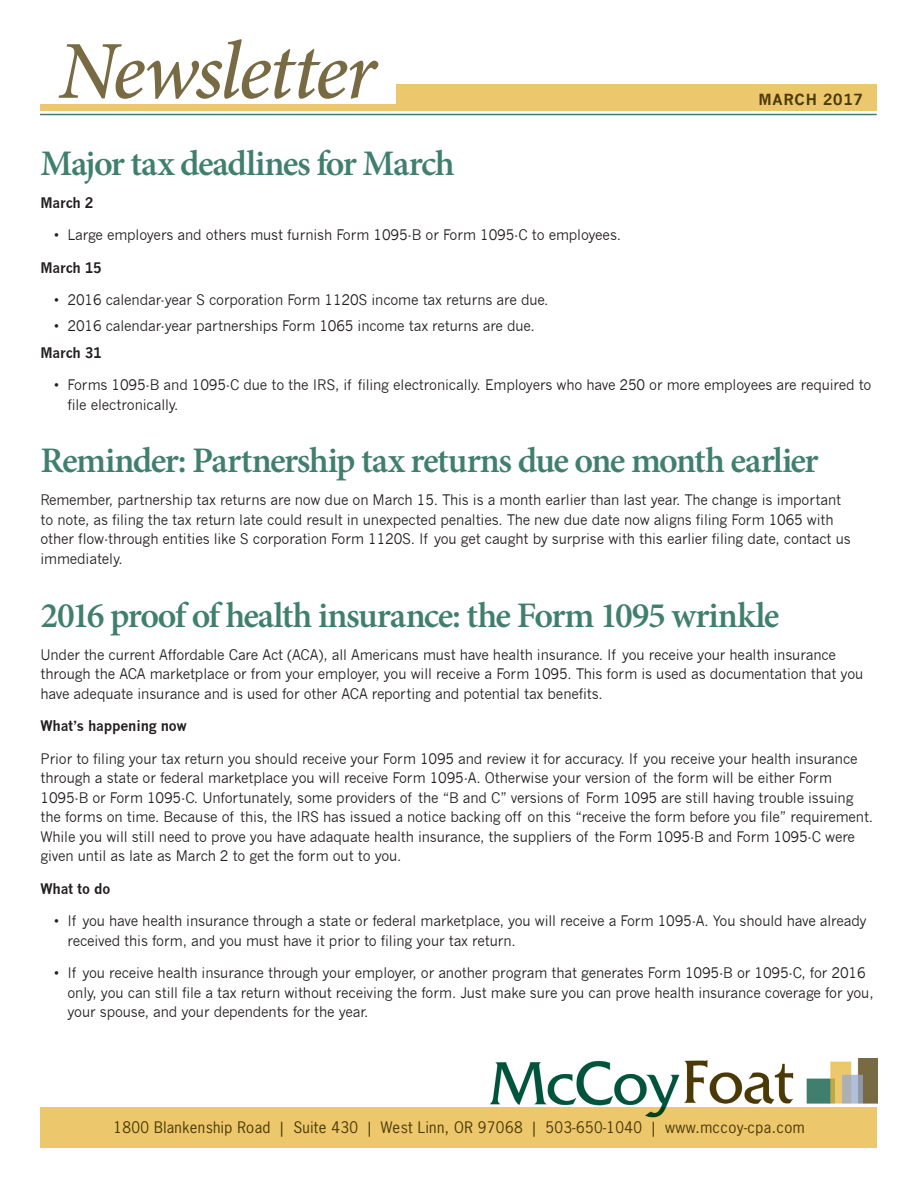
<style>
.page{position:relative;width:918px;height:1188px;background:#fff}
.page>*{position:absolute;margin:0;border:0;box-sizing:border-box;transform-origin:0 0}
.t1{font:italic 500 82.5px "Minion Pro";letter-spacing:-.035em;color:#786a43}
.heads{font:600 36px "Minion Pro";letter-spacing:-.04em;color:#407f6e}
.t2{font:15px "News Gothic Std";letter-spacing:.025em;color:#4b3a06}
.t3{font:700 15px "News Gothic";letter-spacing:.05em;color:#4b3a06}
.regular_text{font:14.25px/19.5px "News Gothic";letter-spacing:-.01em;color:#231f20}
.regular_text-2{font:700 14.25px "News Gothic";letter-spacing:-.01em;color:#231f20}
</style>
<div class="page">
<div style="left:40px;top:1107px;width:838px;height:41px;background:#ecc76c"></div>
<img style="left:491px;top:1058px;width:387px;height:62px">
<div style="left:396px;top:84px;width:481px;height:25px;background:#ecc76c"></div>
<div style="left:40px;top:104px;width:837px;height:7px;background:#ecc76c"></div>
<hr style="left:40px;top:114px;width:837px;height:1px;background:#407f6e">
<p class="t1" style="left:58px;top:15px;width:319px">Newsletter</p>
<p class="t3" style="left:759px;top:91px;width:106px">MARCH 2017</p>
<p class="heads" style="left:40px;top:138px;width:416px">Major tax deadlines for March</p>
<p class="regular_text-2" style="left:40px;top:194px;width:54px">March 2</p>
<p class="regular_text" style="left:54px;top:225px;width:569px">• Large employers and others must furnish Form 1095-B or Form 1095-C to employees.</p>
<p class="regular_text-2" style="left:40px;top:259px;width:63px">March 15</p>
<p class="regular_text" style="left:54px;top:290px;width:496px">• 2016 calendar-year S corporation Form 1120S income tax returns are due.</p>
<p class="regular_text" style="left:54px;top:316px;width:482px">• 2016 calendar-year partnerships Form 1065 income tax returns are due.</p>
<p class="regular_text-2" style="left:40px;top:344px;width:63px">March 31</p>
<p class="regular_text" style="left:68px;top:375px;width:805px;text-indent:-14px">• Forms 1095-B and 1095-C due to the IRS, if filing electronically. Employers who have 250 or more employees are required to file electronically.</p>
<p class="heads" style="left:40px;top:436px;width:780px">Reminder: Partnership tax returns due one month earlier</p>
<p class="regular_text" style="left:40px;top:491px;width:812px">Remember, partnership tax returns are now due on March 15. This is a month earlier than last year. The change is important to note, as filing the tax return late could result in unexpected penalties. The new due date now aligns filing Form 1065 with other flow-through entities like S corporation Form 1120S. If you get caught by surprise with this earlier filing date, contact us immediately.</p>
<p class="heads" style="left:40px;top:590px;width:740px">2016 proof of health insurance: the Form 1095 wrinkle</p>
<p class="regular_text" style="left:40px;top:645px;width:824px">Under the current Affordable Care Act (ACA), all Americans must have health insurance. If you receive your health insurance through the ACA marketplace or from your employer, you will receive a Form 1095. This form is used as documentation that you have adequate insurance and is used for other ACA reporting and potential tax benefits.</p>
<p class="regular_text-2" style="left:40px;top:717px;width:148px">What’s happening now</p>
<p class="regular_text" style="left:40px;top:749px;width:834px">Prior to filing your tax return you should receive your Form 1095 and review it for accuracy. If you receive your health insurance through a state or federal marketplace you will receive Form 1095-A. Otherwise your version of the form will be either Form 1095-B or Form 1095-C. Unfortunately, some providers of the “B and C” versions of Form 1095 are still having trouble issuing the forms on time. Because of this, the IRS has issued a notice backing off on this “receive the form before you file” requirement.<br>While you will still need to prove you have adaquate health insurance, the suppliers of the Form 1095-B and Form 1095-C were given until as late as March 2 to get the form out to you.</p>
<p class="regular_text-2" style="left:40px;top:880px;width:71px">What to do</p>
<p class="regular_text" style="left:68px;top:911px;width:801px;text-indent:-14px">• If you have health insurance through a state or federal marketplace, you will receive a Form 1095-A. You should have already received this form, and you must have it prior to filing your tax return.</p>
<p class="regular_text" style="left:68px;top:963px;width:808px;text-indent:-14px">• If you receive health insurance through your employer, or another program that generates Form 1095-B or 1095-C, for 2016 only, you can still file a tax return without receiving the form. Just make sure you can prove health insurance coverage for you, your spouse, and your dependents for the year.</p>
<p class="t2" style="left:113px;top:1118px;width:693px">1800 Blankenship Road | Suite 430 | West Linn, OR 97068 | 503-650-1040 | www.mccoy-cpa.com</p>
</div>
